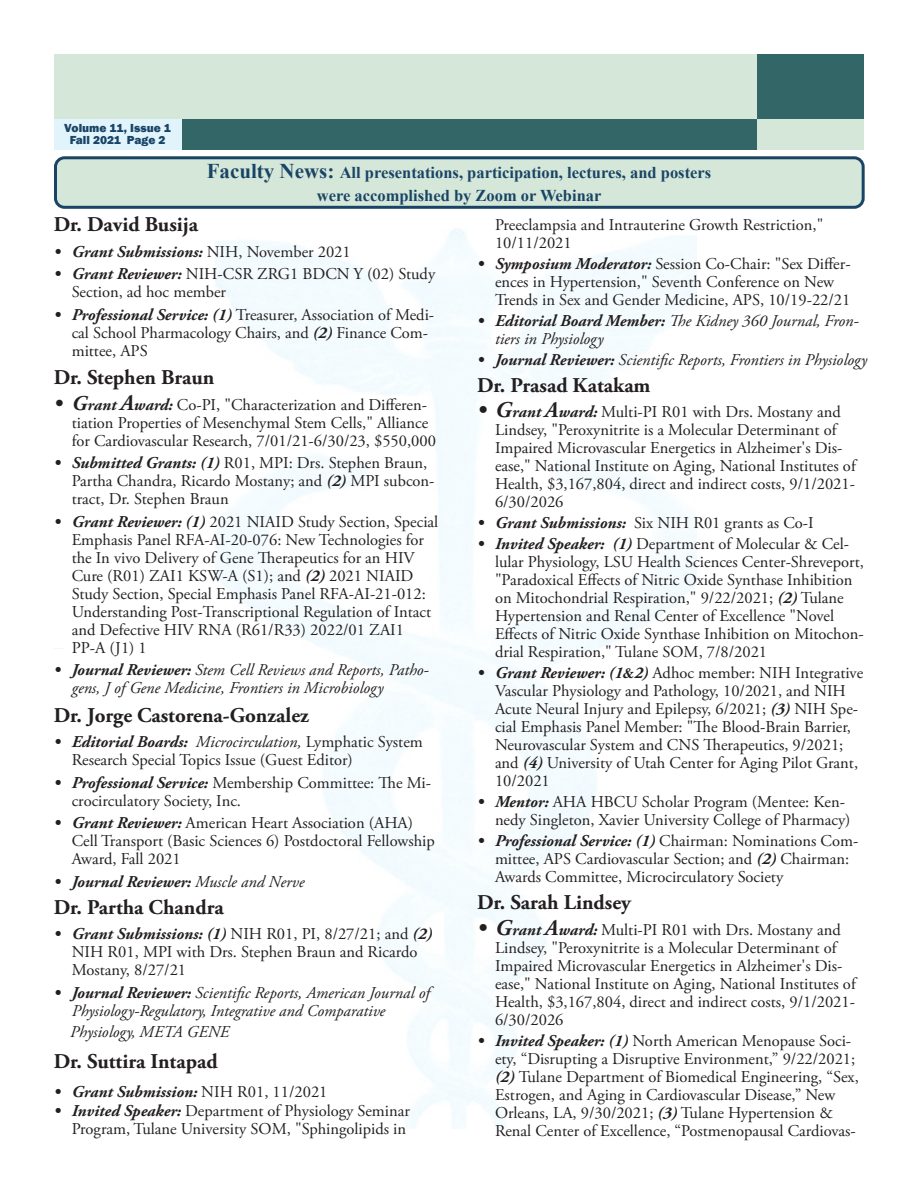
<style>
.page{position:relative;width:918px;height:1188px;background:#fff}
.page>*{position:absolute;margin:0;border:0;box-sizing:border-box;transform-origin:0 0}
.t1{font:700 21px "Adobe Garamond Pro";color:#231f20}
.t2{font:16.5px/18px "Adobe Garamond Pro";color:#231f20}
.t3{font:italic 16.5px/18px "Adobe Garamond Pro";color:#231f20}
.t4{font:italic 700 16.5px "Adobe Garamond Pro";color:#231f20}
.t5{font:700 16.5px "Times New Roman";color:#1a4466}
.t6{font:800 12px "Franklin Gothic";color:#1a4466}
.s1{font-size:21px}
.s2{font-weight:400;font-style:normal}
.s3{font-weight:700;font-style:italic}
.s4{font-weight:700;font-style:italic;font-size:21px}
.s5{font-weight:700;font-style:italic;font-size:22.5px}
.s6{font-weight:700}
.s7{font-style:italic}
.s8{font-weight:400}
.s9{font-family:"Baskerville URW";font-weight:700;font-style:italic;font-size:15px}
</style>
<div class="page">
<div style="left:54px;top:54px;width:810px;height:65px;background:#d4e7d8"></div>
<div style="left:181px;top:119px;width:577px;height:30px;background:#336667"></div>
<div style="left:758px;top:54px;width:106px;height:65px;background:#326667"></div>
<div style="left:56px;top:158px;width:807px;height:49px;background:#d4e7d8;border-radius:9px"></div>
<div style="left:54px;top:156px;width:811px;height:53px;border:3px solid #1a4466;border-radius:9px"></div>
<div style="left:54px;top:119px;width:127px;height:30px;background:#e1f4fc"></div>
<div style="left:758px;top:119px;width:106px;height:30px;background:#d4e7d8"></div>
<p class="t6" style="left:64px;top:121px;width:108px">Volume 11, Issue 1</p>
<p class="t6" style="left:70px;top:133px;width:97px">Fall 2021 Page 2</p>
<p class="t5" style="left:207px;top:161px;width:506px"><span class="s1">Faculty News:</span> All presentations, participation, lectures, and posters</p>
<p class="t5" style="left:317px;top:183px;width:286px">were accomplished by Zoom or Webinar</p>
<p class="t1" style="left:54px;top:212px;width:146px">Dr. David Busija</p>
<p class="t4" style="left:54px;top:242px;width:299px">• Grant Submissions: <span class="s2">NIH, November 2021</span></p>
<p class="t2" style="left:72px;top:266px;width:365px;text-indent:-18px"><span class="s3">• Grant Reviewer:</span> NIH-CSR ZRG1 BDCN Y (02) Study<br>Section, ad hoc member</p>
<p class="t2" style="left:72px;top:306px;width:364px;text-indent:-18px"><span class="s3">• Professional Service: (1)</span> Treasurer, Association of Medi&shy;cal School Pharmacology Chairs, and <span class="s3">(2)</span> Finance Com&shy;mittee, APS</p>
<p class="t1" style="left:54px;top:365px;width:162px">Dr. Stephen Braun</p>
<p class="t2" style="left:72px;top:396px;width:366px;text-indent:-18px"><span class="s4">• G</span><span class="s3">rant</span> <span class="s5">A</span><span class="s3">ward:</span> Co-PI, "Characterization and Differen&shy;tiation Properties of Mesenchymal Stem Cells," Alliance for Cardiovascular Research, 7/01/21-6/30/23, $550,000</p>
<p class="t2" style="left:72px;top:455px;width:364px;text-indent:-18px"><span class="s3">• Submitted Grants: (1)</span> R01, MPI: Drs. Stephen Braun,<br>Partha Chandra, Ricardo Mostany; and <span class="s3">(2)</span> MPI subcon&shy;tract, Dr. Stephen Braun</p>
<p class="t2" style="left:72px;top:513px;width:368px;text-indent:-18px"><span class="s3">• Grant Reviewer: (1)</span> 2021 NIAID Study Section, Special Emphasis Panel RFA-AI-20-076: New Technologies for the In vivo Delivery of Gene Therapeutics for an HIV Cure (R01) ZAI1 KSW-A (S1); and <span class="s3">(2)</span> 2021 NIAID Study Section, Special Emphasis Panel RFA-AI-21-012:<br>Understanding Post-Transcriptional Regulation of Intact and Defective HIV RNA (R61/R33) 2022/01 ZAI1<br>PP-A (J1) 1</p>
<p class="t3" style="left:72px;top:661px;width:359px;text-indent:-18px"><span class="s6">• Journal Reviewer:</span> Stem Cell Reviews and Reports, Patho&shy;gens, J of Gene Medicine, Frontiers in Microbiology</p>
<p class="t1" style="left:54px;top:703px;width:257px">Dr. Jorge Castorena-Gonzalez</p>
<p class="t2" style="left:72px;top:734px;width:353px;text-indent:-18px"><span class="s3">• Editorial Boards:</span> <span class="s7">Microcirculation,</span> Lymphatic System<br>Research Special Topics Issue (Guest Editor)</p>
<p class="t2" style="left:72px;top:774px;width:361px;text-indent:-18px"><span class="s3">• Professional Service:</span> Membership Committee: The Mi&shy;crocirculatory Society, Inc.</p>
<p class="t2" style="left:72px;top:815px;width:365px;text-indent:-18px"><span class="s3">• Grant Reviewer:</span> American Heart Association (AHA)<br>Cell Transport (Basic Sciences 6) Postdoctoral Fellowship<br>Award, Fall 2021</p>
<p class="t4" style="left:54px;top:872px;width:252px">• Journal Reviewer: <span class="s8">Muscle and Nerve</span></p>
<p class="t1" style="left:54px;top:895px;width:172px">Dr. Partha Chandra</p>
<p class="t2" style="left:72px;top:926px;width:362px;text-indent:-18px"><span class="s3">• Grant Submissions: (1)</span> NIH R01, PI, 8/27/21; and <span class="s3">(2)<br></span>NIH R01, MPI with Drs. Stephen Braun and Ricardo<br>Mostany, 8/27/21</p>
<p class="t3" style="left:72px;top:984px;width:359px;text-indent:-18px"><span class="s6">• Journal Reviewer:</span> Scientific Reports, American Journal of<br>Physiology-Regulatory, Integrative and Comparative</p>
<p class="t3" style="left:70px;top:1023px;width:161px">Physiology, META GENE</p>
<p class="t1" style="left:54px;top:1049px;width:165px">Dr. Suttira Intapad</p>
<p class="t4" style="left:54px;top:1082px;width:275px">• Grant Submission: <span class="s2">NIH R01, 11/2021</span></p>
<p class="t2" style="left:54px;top:1103px;width:358px;text-align:right"><span class="s3">• Invited Speaker:</span> Department of Physiology Seminar<br>Program, Tulane University SOM, "Sphingolipids in</p>
<p class="t2" style="left:495px;top:216px;width:330px">Preeclampsia and Intrauterine Growth Restriction,"<br>10/11/2021</p>
<p class="t2" style="left:495px;top:255px;width:357px;text-indent:-18px"><span class="s3">• Symposium Moderator:</span> Session Co-Chair: "Sex Differ&shy;ences in Hypertension," Seventh Conference on New<br>Trends in Sex and Gender Medicine, APS, 10/19-22/21</p>
<p class="t3" style="left:495px;top:312px;width:365px;text-indent:-18px"><span class="s6">• Editorial Board Member:</span> The Kidney 360 Journal, Fron&shy;tiers in Physiology</p>
<p class="t3" style="left:477px;top:351px;width:392px"><span class="s6">• Journal Reviewer:</span> Scientific Reports, Frontiers in Physiology</p>
<p class="t1" style="left:477px;top:373px;width:175px">Dr. Prasad Katakam</p>
<p class="t2" style="left:495px;top:404px;width:362px;text-indent:-18px"><span class="s5">• G</span><span class="s3">rant</span> <span class="s5">A</span><span class="s3">ward:</span> Multi-PI R01 with Drs. Mostany and Lindsey, "Peroxynitrite is a Molecular Determinant of Impaired Microvascular Energetics in Alzheimer's Dis&shy;ease," National Institute on Aging, National Institutes of Health, $3,167,804, direct and indirect costs, 9/1/2021- 6/30/2026</p>
<p class="t2" style="left:477px;top:515px;width:338px"><span class="s3">• Grant Submissions:</span> Six NIH R01 grants as Co-I</p>
<p class="t2" style="left:495px;top:536px;width:370px;text-indent:-18px"><span class="s3">• Invited Speaker: (1)</span> Department of Molecular &amp; Cel&shy;lular Physiology, LSU Health Sciences Center-Shreveport, "Paradoxical Effects of Nitric Oxide Synthase Inhibition on Mitochondrial Respiration," 9/22/2021; <span class="s3">(2)</span> Tulane Hypertension and Renal Center of Excellence "Novel Effects of Nitric Oxide Synthase Inhibition on Mitochon&shy;drial Respiration," Tulane SOM, 7/8/2021</p>
<p class="t2" style="left:495px;top:665px;width:370px;text-indent:-18px"><span class="s3">• Grant Reviewer: (1</span><span class="s9">&amp;</span><span class="s3">2)</span> Adhoc member: NIH Integrative Vascular Physiology and Pathology, 10/2021, and NIH Acute Neural Injury and Epilepsy, 6/2021; <span class="s3">(3)</span> NIH Spe&shy;cial Emphasis Panel Member: "The Blood-Brain Barrier, Neurovascular System and CNS Therapeutics, 9/2021; and <span class="s3">(4)</span> University of Utah Center for Aging Pilot Grant, 10/2021</p>
<p class="t2" style="left:495px;top:794px;width:357px;text-indent:-18px"><span class="s3">• Mentor:</span> AHA HBCU Scholar Program (Mentee: Ken&shy;nedy Singleton, Xavier University College of Pharmacy)</p>
<p class="t2" style="left:495px;top:833px;width:365px;text-indent:-18px"><span class="s3">• Professional Service: (1)</span> Chairman: Nominations Com&shy;mittee, APS Cardiovascular Section; and <span class="s3">(2)</span> Chairman:<br>Awards Committee, Microcirculatory Society</p>
<p class="t1" style="left:477px;top:890px;width:155px">Dr. Sarah Lindsey</p>
<p class="t2" style="left:495px;top:921px;width:362px;text-indent:-18px"><span class="s5">• G</span><span class="s3">rant</span> <span class="s5">A</span><span class="s3">ward:</span> Multi-PI R01 with Drs. Mostany and Lindsey, "Peroxynitrite is a Molecular Determinant of Impaired Microvascular Energetics in Alzheimer's Dis&shy;ease," National Institute on Aging, National Institutes of Health, $3,167,804, direct and indirect costs, 9/1/2021- 6/30/2026</p>
<p class="t2" style="left:495px;top:1032px;width:365px;text-indent:-18px"><span class="s3">• Invited Speaker: (1)</span> North American Menopause Soci&shy;ety, “Disrupting a Disruptive Environment,” 9/22/2021; <span class="s3">(2)</span> Tulane Department of Biomedical Engineering, “Sex, Estrogen, and Aging in Cardiovascular Disease,” New Orleans, LA, 9/30/2021; <span class="s3">(3)</span> Tulane Hypertension &amp; Renal Center of Excellence, “Postmenopausal Cardiovas-</p>
</div>
